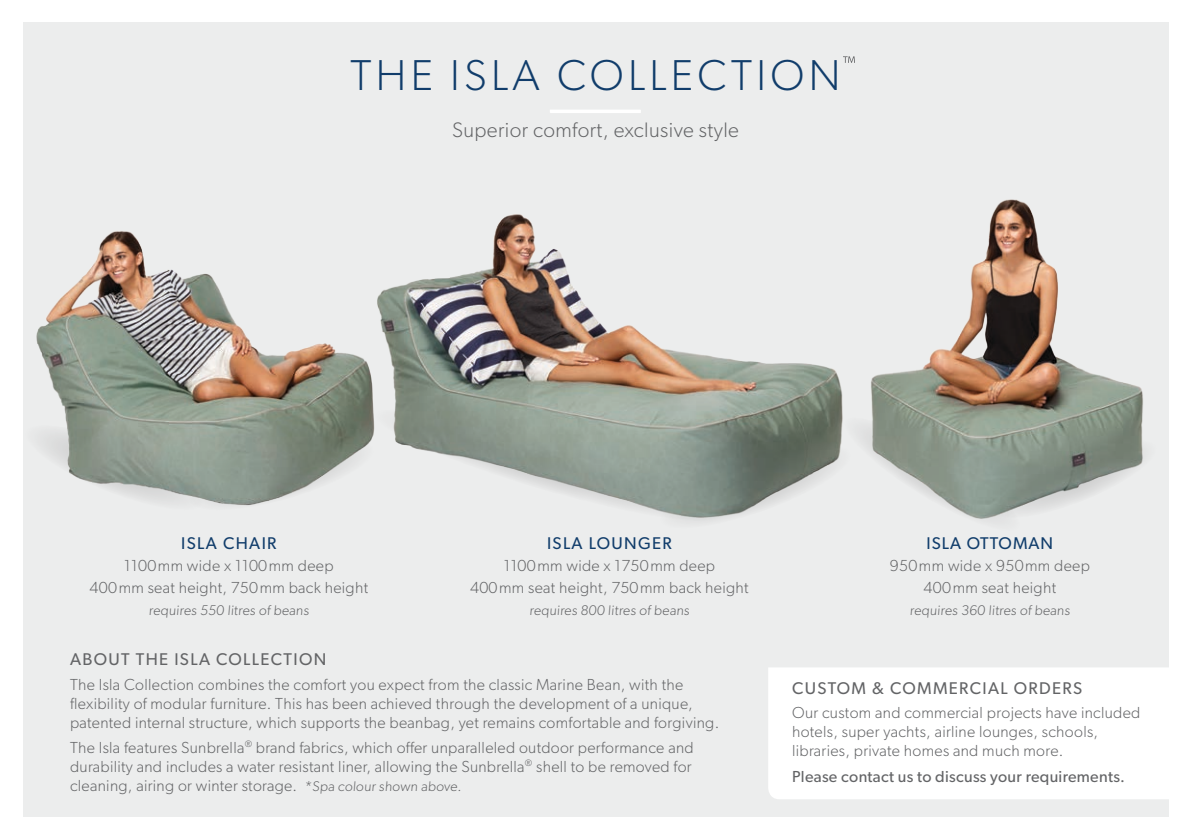
<style>
.page{position:relative;width:1191px;height:840px;background:#fff}
.page>*{position:absolute;margin:0;border:0;box-sizing:border-box;transform-origin:0 0}
.t1{font:300 43.2px "Gibson";letter-spacing:.1em;color:#113d6b}
.t2{font:300 21px "Gibson";letter-spacing:.02em;color:#636466}
.t3{font:17px "Gibson";letter-spacing:.08em;color:#636466}
.t4{font:17px "Gibson";letter-spacing:.08em;color:#113d6b}
.t5{font:17px "Gibson";letter-spacing:.06em;color:#113d6b}
.t6{font:300 16px/19px "Gibson";letter-spacing:.02em;color:#636466}
.t7{font:16px "Gibson";letter-spacing:.02em;color:#636466}
.t8{font:300 14px "Gibson";color:#636466}
.s1{font-size:15.8px}
.s2{font-size:14px}
</style>
<div class="page">
<div style="left:23px;top:23px;width:1145px;height:793px;background:#eceded"></div>
<hr style="left:550px;top:110px;width:91px;height:3px;background:#fff">
<svg style="left:843px;top:56px;width:12px;height:7px"></svg>
<div style="left:768px;top:668px;width:400px;height:130px;background:#fff"></div>
<hr style="left:550px;top:109px;width:90px;height:3px;background:#fff">
<img style="left:396px;top:214px;width:447px;height:296px">
<img style="left:36px;top:231px;width:360px;height:275px">
<svg style="left:655px;top:409px;width:209px;height:112px"></svg>
<img style="left:864px;top:199px;width:279px;height:321px">
<p class="t1" style="left:350px;top:49px;width:491px">THE ISLA COLLECTION</p>
<p class="t2" style="left:452px;top:117px;width:288px">Superior comfort, exclusive style</p>
<p class="t4" style="left:181px;top:533px;width:97px">ISLA CHAIR</p>
<p class="t6" style="left:90px;top:554px;width:280px;line-height:22px;text-align:center">110<span class="s1">0</span>mm wide x 110<span class="s1">0</span>mm deep<br>40<span class="s1">0</span>mm seat height, 75<span class="s1">0</span>mm back height</p>
<p class="t8" style="left:149px;top:601px;width:163px">requires 550 litres of beans</p>
<p class="t4" style="left:547px;top:533px;width:126px">ISLA LOUNGER</p>
<p class="t6" style="left:470px;top:554px;width:280px;line-height:22px;text-align:center">110<span class="s1">0</span>mm wide x 175<span class="s1">0</span>mm deep<br>40<span class="s1">0</span>mm seat height, 75<span class="s1">0</span>mm back height</p>
<p class="t8" style="left:529px;top:601px;width:163px">requires 800 litres of beans</p>
<p class="t5" style="left:926px;top:533px;width:128px">ISLA OTTOMAN</p>
<p class="t6" style="left:890px;top:556px;width:202px">950mm wide x 950mm deep</p>
<p class="t6" style="left:923px;top:578px;width:134px">40<span class="s1">0</span>mm seat height</p>
<p class="t8" style="left:910px;top:601px;width:163px">requires 360 litres of beans</p>
<p class="t3" style="left:70px;top:648px;width:258px">ABOUT THE ISLA COLLECTION</p>
<p class="t6" style="left:70px;top:674px;width:650px">The Isla Collection combines the comfort you expect from the classic Marine Bean, with the flexibility of modular furniture. This has been achieved through the development of a unique, patented internal structure, which supports the beanbag, yet remains comfortable and forgiving.</p>
<p class="t6" style="left:70px;top:737px;width:625px">The Isla features Sunbrella<sup>®</sup> brand fabrics, which offer unparalleled outdoor performance and durability and includes a water resistant liner, allowing the Sunbrella<sup>®</sup> shell to be removed for cleaning, airing or winter storage. <span class="s2">*Spa colour shown above.</span></p>
<p class="t3" style="left:792px;top:677px;width:291px">CUSTOM &amp; COMMERCIAL ORDERS</p>
<p class="t6" style="left:792px;top:702px;width:350px">Our custom and commercial projects have included hotels, super yachts, airline lounges, schools, libraries, private homes and much more.</p>
<p class="t7" style="left:792px;top:766px;width:334px">Please contact us to discuss your requirements.</p>
</div>
